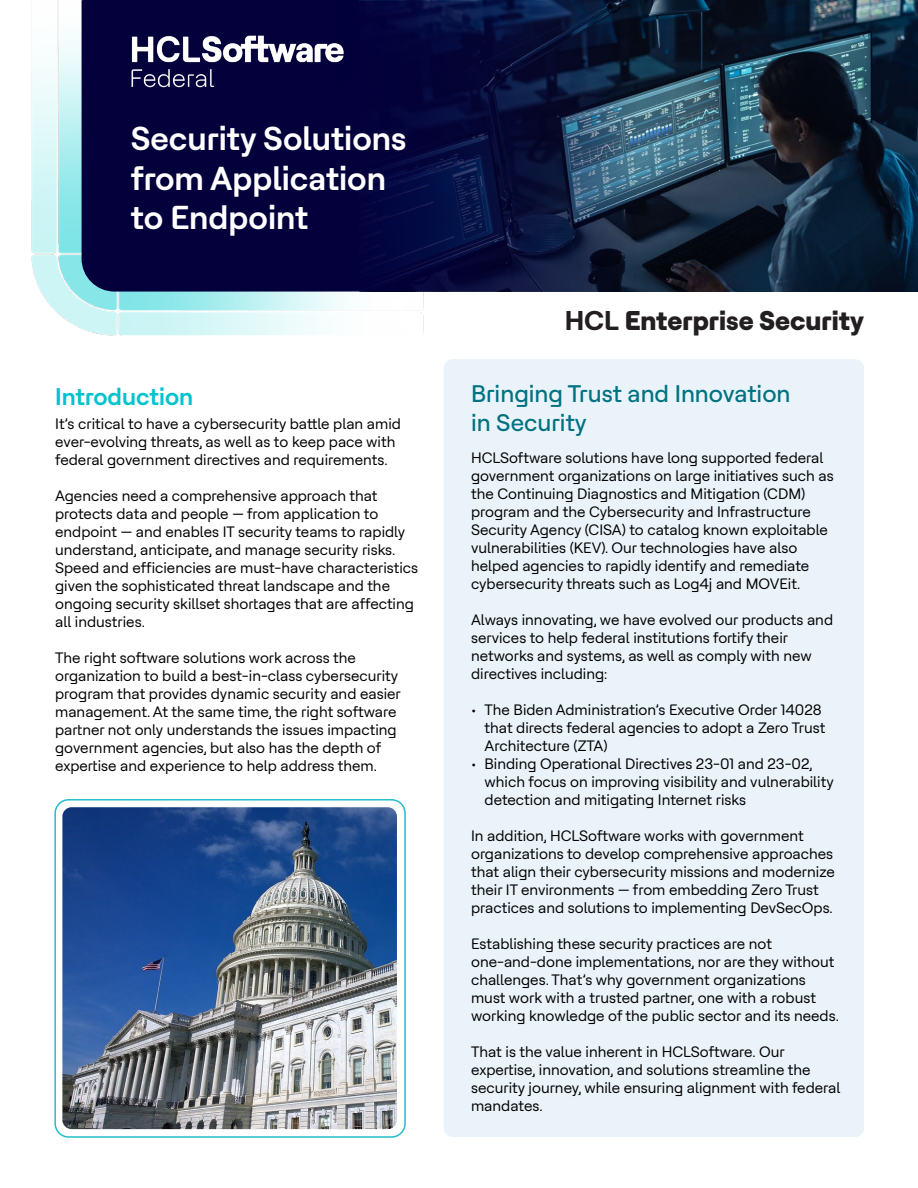
<style>
.page{position:relative;width:918px;height:1188px;background:#fff}
.page>*{position:absolute;margin:0;border:0;box-sizing:border-box;transform-origin:0 0}
.t1{font:700 33px/39.6px "HCL Tech Roobert";color:#fff}
.t2{font:800 27px "HCL Tech Roobert";color:#231f20}
.t3{font:500 24px/28.8px "HCL Tech Roobert";color:#007281}
.t4{font:700 24px "HCL Tech Roobert";color:#00c3ce}
.t5{font:15px/18px "HCL Tech Roobert";color:#000}
.s1{font-style:inherit}
</style>
<div class="page">
<img style="left:31px;top:0;width:393px;height:336px">
<img style="left:759px;top:0;width:159px;height:292px">
<svg style="left:82px;top:0;width:677px;height:292px;background:#0e1642"></svg>
<div style="left:444px;top:359px;width:420px;height:778px;background:#eaf3f9;border-radius:9px"></div>
<div style="left:54px;top:799px;width:352px;height:339px;border:2px solid #22becb;border-radius:14px"></div>
<img style="left:62px;top:807px;width:335px;height:322px">
<img style="left:131px;top:26px;width:213px;height:70px">
<h1 class="t1" style="left:131px;top:117px;width:277px">Security Solutions from Application to Endpoint</h1>
<h3 class="t4" style="left:55px;top:379px;width:140px">Introduction</h3>
<p class="t5" style="left:55px;top:414px;width:347px">It’s critical to have a cybersecurity battle plan amid ever-evolving threats, as well as to keep pace with federal government directives and requirements.</p>
<p class="t5" style="left:55px;top:486px;width:365px">Agencies need a comprehensive approach that protects data and people — from application to endpoint — and enables IT security teams to rapidly understand, anticipate, and manage security risks.<br>Speed and efficiencies are must-have characteristics given the sophisticated threat landscape and the ongoing security skillset shortages that are affecting all industries.</p>
<p class="t5" style="left:55px;top:648px;width:347px">The right software solutions work across the organization to build a best-in-class cybersecurity program that provides dynamic security and easier management. At the same time, the right software partner not only understands the issues impacting government agencies, but also has the depth of expertise and experience to help address them.</p>
<h2 class="t2" style="left:565px;top:301px;width:301px"><span class="s1">HCL</span> Enterprise Security</h2>
<h3 class="t3" style="left:471px;top:378px;width:321px">Bringing Trust and Innovation in Security</h3>
<p class="t5" style="left:471px;top:448px;width:364px">HCLSoftware solutions have long supported federal government organizations on large initiatives such as the Continuing Diagnostics and Mitigation (CDM) program and the Cybersecurity and Infrastructure Security Agency (CISA) to catalog known exploitable vulnerabilities (KEV). Our technologies have also helped agencies to rapidly identify and remediate cybersecurity threats such as Log4j and MOVEit.</p>
<p class="t5" style="left:471px;top:610px;width:364px">Always innovating, we have evolved our products and services to help federal institutions fortify their networks and systems, as well as comply with new directives including:</p>
<p class="t5" style="left:485px;top:700px;width:342px;text-indent:-14px">• The Biden Administration’s Executive Order 14028 that directs federal agencies to adopt a Zero Trust<br>Architecture (ZTA)</p>
<p class="t5" style="left:485px;top:754px;width:351px;text-indent:-14px">• Binding Operational Directives 23-01 and 23-02, which focus on improving visibility and vulnerability detection and mitigating Internet risks</p>
<p class="t5" style="left:471px;top:826px;width:365px">In addition, HCLSoftware works with government organizations to develop comprehensive approaches that align their cybersecurity missions and modernize their IT environments — from embedding Zero Trust practices and solutions to implementing DevSecOps.</p>
<p class="t5" style="left:471px;top:934px;width:369px">Establishing these security practices are not one-and-done implementations, nor are they without challenges. That’s why government organizations must work with a trusted partner, one with a robust working knowledge of the public sector and its needs.</p>
<p class="t5" style="left:471px;top:1042px;width:371px">That is the value inherent in HCLSoftware. Our expertise, innovation, and solutions streamline the security journey, while ensuring alignment with federal mandates.</p>
</div>
